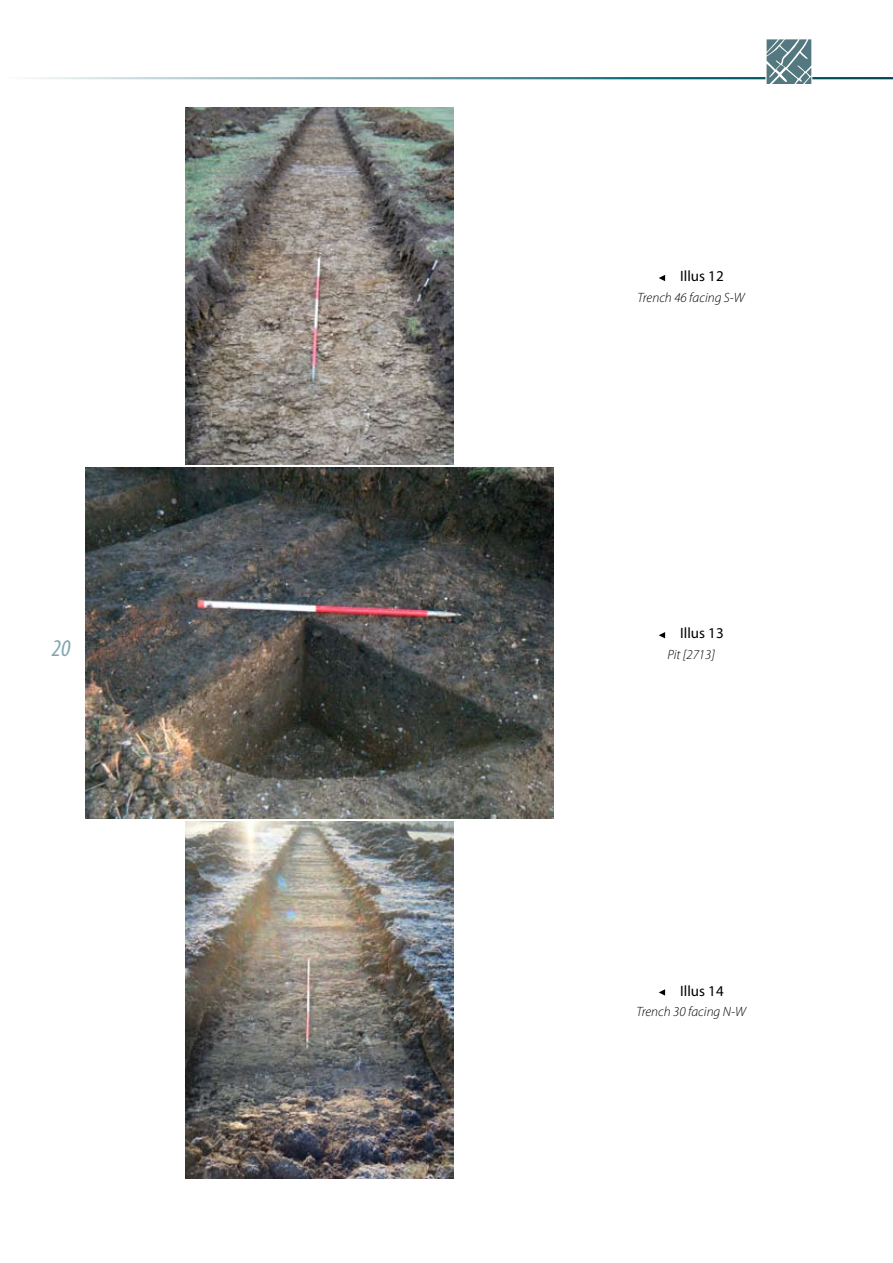
<style>
.page{position:relative;width:893px;height:1263px;background:#fff}
.page>*{position:absolute;margin:0;border:0;box-sizing:border-box;transform-origin:0 0}
.t1{font:italic condensed 24px "Myriad Pro";color:#80a5ad}
.t2{font:15px "Myriad Pro Regular 2";color:#000}
.t3{font:italic 300 13.5px "Myriad Pro";color:#000}
</style>
<div class="page">
<div style="left:765px;top:38px;width:47px;height:47px;border:2px solid #fff"></div>
<svg style="left:767px;top:39px;width:44px;height:45px;background:#759298"></svg>
<img style="left:185px;top:107px;width:268px;height:357px">
<img style="left:85px;top:468px;width:468px;height:350px">
<img style="left:185px;top:822px;width:268px;height:357px">
<svg style="left:659px;top:989px;width:6px;height:7px"></svg>
<svg style="left:659px;top:632px;width:6px;height:6px"></svg>
<svg style="left:659px;top:275px;width:6px;height:6px"></svg>
<h1 class="t1" style="left:52px;top:633px;width:20px">20</h1>
<p class="t2" style="left:665px;top:267px;width:60px">Illus 12</p>
<p class="t3" style="left:638px;top:290px;width:109px">Trench 46 facing S-W</p>
<p class="t2" style="left:665px;top:624px;width:60px">Illus 13</p>
<p class="t3" style="left:667px;top:647px;width:49px">Pit [2713]</p>
<p class="t2" style="left:665px;top:981px;width:60px">Illus 14</p>
<p class="t3" style="left:636px;top:1004px;width:111px">Trench 30 facing N-W</p>
</div>
